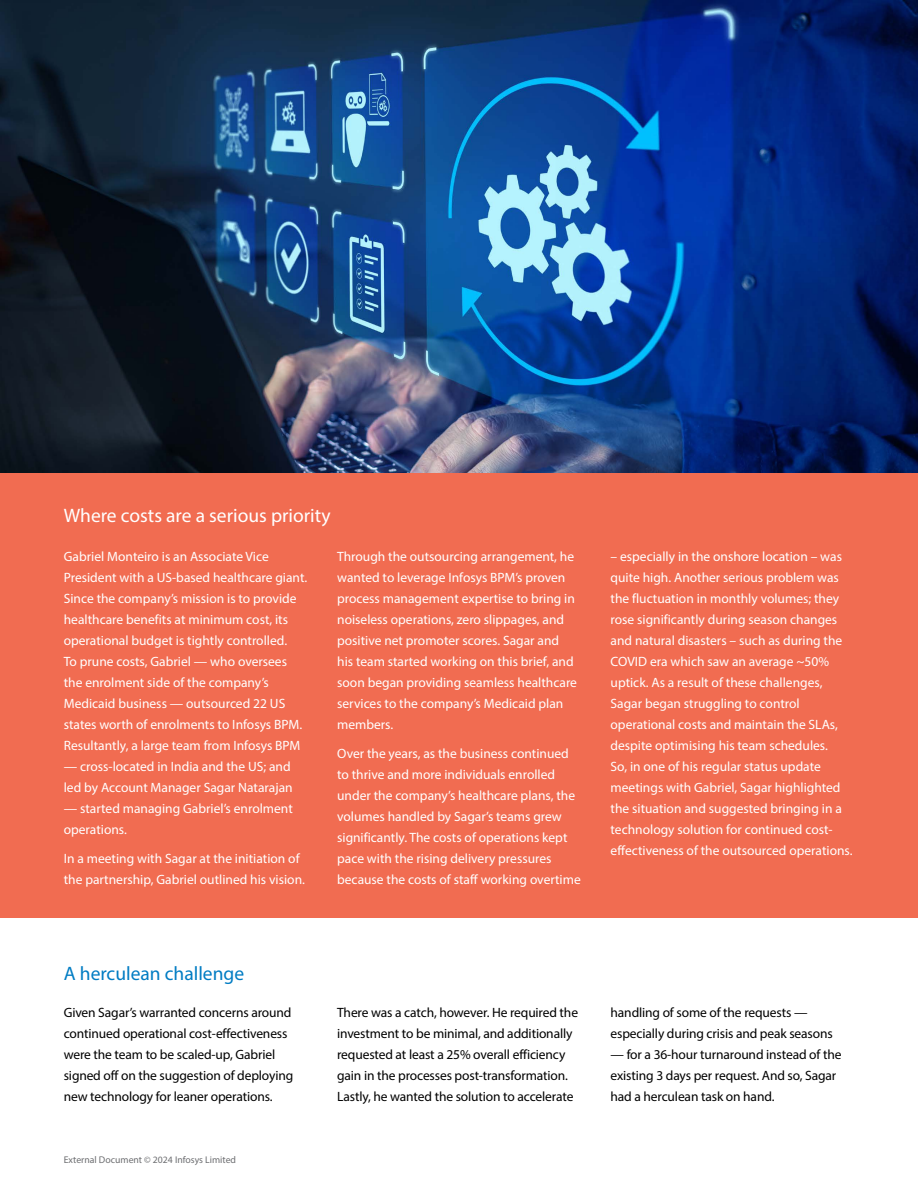
<style>
.page{position:relative;width:918px;height:1188px;background:#fff}
.page>*{position:absolute;margin:0;border:0;box-sizing:border-box;transform-origin:0 0}
.t1{font:19.5px "Myriad Pro";color:#fff}
.t2{font:19.5px "Myriad Pro";color:#007cc3}
.t3{font:13.5px/21px "Myriad Pro";color:#fff}
.t4{font:13.5px/21px "Myriad Pro";letter-spacing:-.01em;color:#000}
.t5{font:9.75px "Myriad Pro";color:#6d6e71}
</style>
<div class="page">
<div style="left:0;top:471px;width:918px;height:447px;background:#f16c51"></div>
<img style="left:0;top:0;width:918px;height:472px">
<h1 class="t1" style="left:64px;top:504px;width:268px">Where costs are a serious priority</h1>
<p class="t3" style="left:64px;top:546px;width:245px">Gabriel Monteiro is an Associate Vice President with a US-based healthcare giant.<br>Since the company’s mission is to provide healthcare benefits at minimum cost, its operational budget is tightly controlled.<br>To prune costs, Gabriel — who oversees the enrolment side of the company’s Medicaid business — outsourced 22 US states worth of enrolments to Infosys BPM.<br>Resultantly, a large team from Infosys BPM</p>
<p class="t3" style="left:64px;top:756px;width:230px">— cross-located in India and the US; and led by Account Manager Sagar Natarajan</p>
<p class="t3" style="left:64px;top:798px;width:231px">— started managing Gabriel’s enrolment operations.</p>
<p class="t3" style="left:64px;top:848px;width:243px">In a meeting with Sagar at the initiation of the partnership, Gabriel outlined his vision.</p>
<p class="t3" style="left:337px;top:546px;width:241px">Through the outsourcing arrangement, he wanted to leverage Infosys BPM’s proven process management expertise to bring in noiseless operations, zero slippages, and positive net promoter scores. Sagar and his team started working on this brief, and soon began providing seamless healthcare services to the company’s Medicaid plan members.</p>
<p class="t3" style="left:337px;top:743px;width:245px">Over the years, as the business continued to thrive and more individuals enrolled under the company’s healthcare plans, the volumes handled by Sagar’s teams grew significantly. The costs of operations kept pace with the rising delivery pressures because the costs of staff working overtime</p>
<p class="t3" style="left:611px;top:546px;width:243px">– especially in the onshore location – was quite high. Another serious problem was the fluctuation in monthly volumes; they rose significantly during season changes and natural disasters – such as during the COVID era which saw an average ~50% uptick. As a result of these challenges, Sagar began struggling to control operational costs and maintain the SLAs, despite optimising his team schedules.<br>So, in one of his regular status update meetings with Gabriel, Sagar highlighted the situation and suggested bringing in a technology solution for continued cost&shy;effectiveness of the outsourced operations.</p>
<h1 class="t2" style="left:64px;top:961px;width:182px">A herculean challenge</h1>
<p class="t4" style="left:64px;top:1002px;width:231px">Given Sagar’s warranted concerns around continued operational cost-effectiveness were the team to be scaled-up, Gabriel signed off on the suggestion of deploying new technology for leaner operations.</p>
<p class="t4" style="left:337px;top:1002px;width:242px">There was a catch, however. He required the investment to be minimal, and additionally requested at least a 25% overall efficiency gain in the processes post-transformation.<br>Lastly, he wanted the solution to accelerate</p>
<p class="t4" style="left:611px;top:1002px;width:224px">handling of some of the requests — especially during crisis and peak seasons</p>
<p class="t4" style="left:611px;top:1044px;width:232px">— for a 36-hour turnaround instead of the existing 3 days per request. And so, Sagar had a herculean task on hand.</p>
<p class="t5" style="left:64px;top:1154px;width:174px">External Document © 2024 Infosys Limited</p>
</div>
